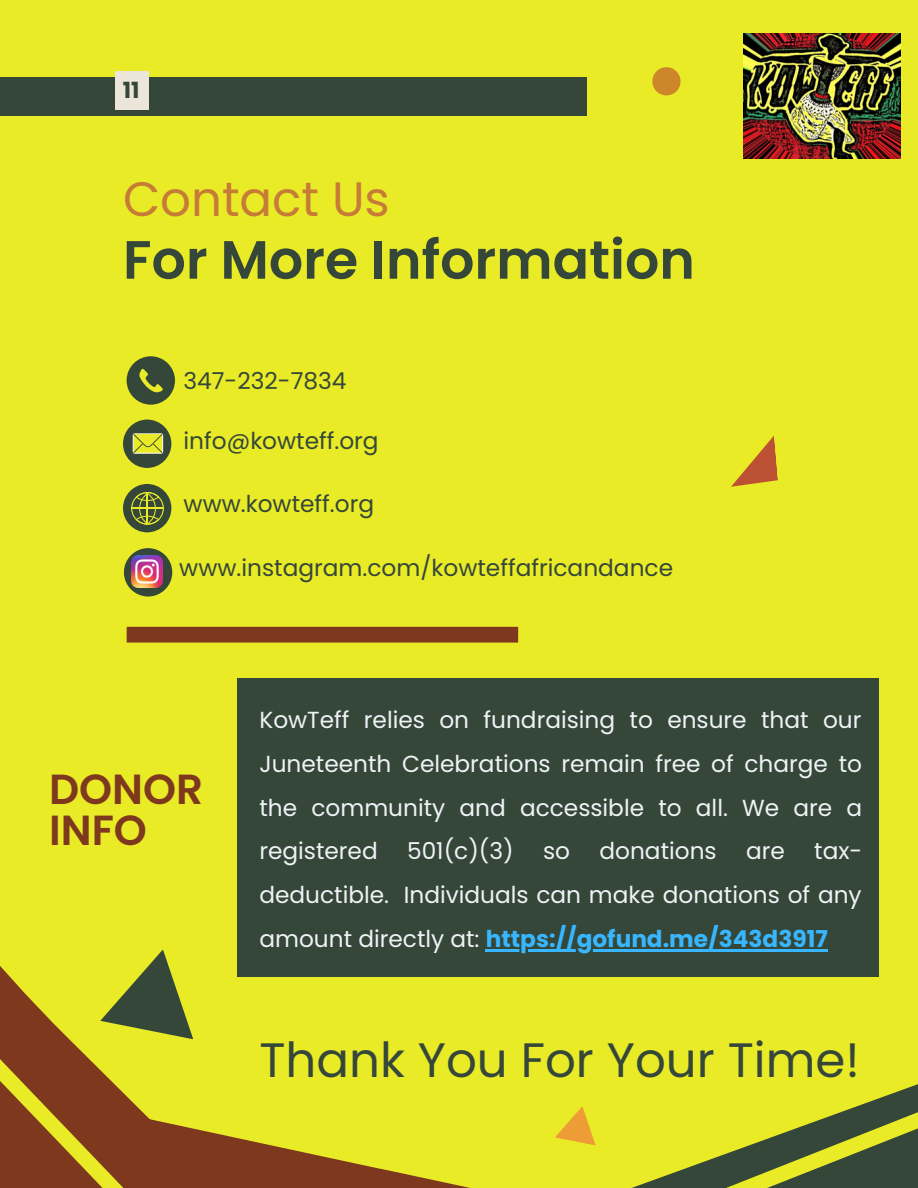
<style>
.page{position:relative;width:918px;height:1188px;background:#e9eb27}
.page>*{position:absolute;margin:0;border:0;box-sizing:border-box;transform-origin:0 0}
.t1{font:600 53.85px "Poppins";color:#354739}
.t2{font:48.3px "Poppins";color:#354739}
.t3{font:48.3px "Poppins";color:#c67b37}
.t4{font:600 42px/40.5px "Poppins";color:#7d381d}
.t5{font:23.25px/43.8px "Poppins";color:#eff2f6;text-align:justify}
.t6{font:23.25px "Poppins";color:#354739}
.t7{font:700 22.2px "Poppins";color:#354739}
.s1{font-weight:700;color:#38b6ff}
</style>
<div class="page">
<svg style="left:314px;top:1154px;width:156px;height:34px"></svg>
<svg style="left:0;top:978px;width:314px;height:210px;fill:#7d381d"></svg>
<svg style="left:632px;top:1084px;width:286px;height:104px"></svg>
<svg style="left:555px;top:1106px;width:41px;height:40px"></svg>
<div style="left:652px;top:67px;width:29px;height:28px;background:#ce862a;border-radius:50%"></div>
<div style="left:127px;top:356px;width:48px;height:49px;background:#354739;border-radius:50%"></div>
<div style="left:123px;top:484px;width:48px;height:48px;background:#354739;border-radius:50%"></div>
<div style="left:123px;top:420px;width:48px;height:48px;background:#354739;border-radius:50%"></div>
<div style="left:124px;top:548px;width:48px;height:49px;background:#354739;border-radius:50%"></div>
<svg style="left:139px;top:369px;width:24px;height:23px"></svg>
<svg style="left:131px;top:492px;width:33px;height:33px"></svg>
<hr style="left:132px;top:508px;width:31px;height:1px;background:#e9eb27">
<hr style="left:147px;top:493px;width:1px;height:31px;background:#e9eb27">
<div style="left:133px;top:433px;width:30px;height:21px;border:1px solid #fff;border-radius:2px"></div>
<svg style="left:133px;top:434px;width:30px;height:19px"></svg>
<div style="left:127px;top:627px;width:391px;height:16px;background:#7d381d"></div>
<svg style="left:92px;top:949px;width:133px;height:129px"></svg>
<svg style="left:731px;top:435px;width:47px;height:52px"></svg>
<img style="left:743px;top:33px;width:158px;height:125px">
<img style="left:131px;top:556px;width:32px;height:31px">
<div style="left:237px;top:679px;width:642px;height:297px;background:#354739"></div>
<hr style="left:486px;top:949px;width:342px;height:3px;background:#38b6ff">
<div style="left:0;top:77px;width:587px;height:38px;background:#354739"></div>
<div style="left:115px;top:72px;width:34px;height:38px;background:#ebe5da"></div>
<p class="t7" style="left:123px;top:74px;width:18px">11</p>
<h2 class="t3" style="left:123px;top:165px;width:268px">Contact Us</h2>
<h1 class="t1" style="left:123px;top:222px;width:573px">For More Information</h1>
<p class="t6" style="left:184px;top:365px;width:164px">347-232-7834</p>
<p class="t6" style="left:184px;top:424px;width:197px">info@kowteff.org</p>
<p class="t6" style="left:184px;top:488px;width:192px">www.kowteff.org</p>
<p class="t6" style="left:179px;top:552px;width:495px">www.instagram.com/kowteffafricandance</p>
<h3 class="t4" style="left:49px;top:769px;width:156px">DONOR<br>INFO</h3>
<p class="t5" style="left:259px;top:698px;width:604px">KowTeff relies on fundraising to ensure that our Juneteenth Celebrations remain free of charge to the community and accessible to all. We are a registered</p>
<p class="t5" style="left:407px;top:829px;width:108px">501(c)(3)</p>
<p class="t5" style="left:543px;top:829px;width:29px">so</p>
<p class="t5" style="left:600px;top:829px;width:119px">donations</p>
<p class="t5" style="left:746px;top:829px;width:40px">are</p>
<p class="t5" style="left:259px;top:829px;width:604px;text-indent:555px">tax&shy;deductible. Individuals can make donations of any amount directly at: <span class="s1">https://gofund.me/343d3917</span></p>
<h2 class="t2" style="left:259px;top:1026px;width:602px">Thank You For Your Time!</h2>
</div>
